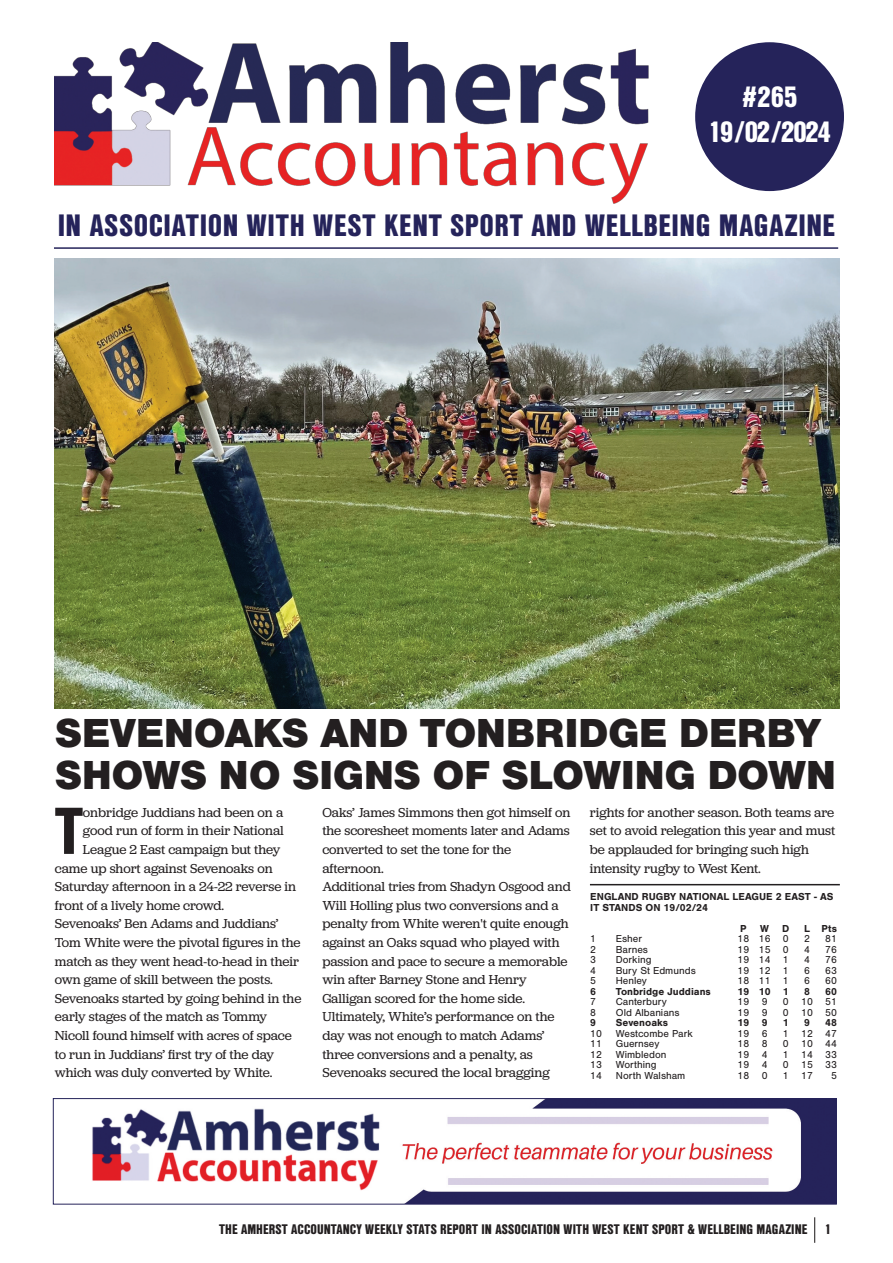
<style>
.page{position:relative;width:893px;height:1263px;background:#fff}
.page>*{position:absolute;margin:0;border:0;box-sizing:border-box;transform-origin:0 0}
.t1{font:900 64.35px "Nimbus San Con L";color:#231f20}
.t2{font:900 42px/42px "Nimbus San";letter-spacing:-.015em;color:#231f20}
.t3{font:900 30px "Nimbus San Con L";letter-spacing:.02em;color:#25235a}
.t4{font:900 28.5px/35.2px "Nimbus San Con L";letter-spacing:-.04em;color:#fff;text-align:center}
.t5{font:13.5px/18.6px "Jubilat";letter-spacing:-.005em;color:#231f20}
.t6{font:900 13.5px "Nimbus San Con L";color:#231f20}
.t7{font:10.5px "Nimbus San";color:#231f20}
.t8{font:700 10.5px/10.5px "Nimbus San";color:#231f20}
</style>
<div class="page">
<div style="left:695px;top:42px;width:149px;height:149px;background:#25235a;border-radius:50%"></div>
<img style="left:92px;top:1100px;width:743px;height:102px">
<div style="left:53px;top:1098px;width:784px;height:106px;border:1px solid #25235a"></div>
<img style="left:54px;top:259px;width:785px;height:450px">
<hr style="left:54px;top:247px;width:784px;height:2px;background:#25235a">
<img style="left:54px;top:42px;width:595px;height:162px">
<hr style="left:590px;top:884px;width:250px;height:1px;background:#231f20">
<svg style="left:814px;top:1217px;width:1px;height:26px"></svg>
<h3 class="t4" style="left:708px;top:80px;width:124px">#265<br>19/02/2024</h3>
<h3 class="t3" style="left:58px;top:208px;width:779px">IN ASSOCIATION WITH WEST KENT SPORT AND WELLBEING MAGAZINE</h3>
<h2 class="t2" style="left:55px;top:712px;width:783px">SEVENOAKS AND TONBRIDGE DERBY<br>SHOWS NO SIGNS OF SLOWING DOWN</h2>
<h1 class="t1" style="left:55px;top:794px;width:30px">T</h1>
<p class="t5" style="left:83px;top:804px;width:202px">onbridge Juddians had been on a</p>
<p class="t5" style="left:83px;top:823px;width:202px">good run of form in their National</p>
<p class="t5" style="left:83px;top:841px;width:199px">League 2 East campaign but they</p>
<p class="t5" style="left:55px;top:860px;width:219px">came up short against Sevenoaks on</p>
<p class="t5" style="left:55px;top:878px;width:243px">Saturday afternoon in a 24-22 reverse in</p>
<p class="t5" style="left:55px;top:897px;width:171px">front of a lively home crowd.</p>
<p class="t5" style="left:55px;top:916px;width:225px">Sevenoaks’ Ben Adams and Juddians’</p>
<p class="t5" style="left:55px;top:934px;width:247px">Tom White were the pivotal figures in the</p>
<p class="t5" style="left:55px;top:953px;width:246px">match as they went head-to-head in their</p>
<p class="t5" style="left:55px;top:971px;width:220px">own game of skill between the posts.</p>
<p class="t5" style="left:55px;top:990px;width:248px">Sevenoaks started by going behind in the</p>
<p class="t5" style="left:55px;top:1009px;width:214px">early stages of the match as Tommy</p>
<p class="t5" style="left:55px;top:1027px;width:238px">Nicoll found himself with acres of space</p>
<p class="t5" style="left:55px;top:1046px;width:221px">to run in Juddians’ first try of the day</p>
<p class="t5" style="left:55px;top:1064px;width:219px">which was duly converted by White.</p>
<p class="t5" style="left:322px;top:804px;width:250px">Oaks’ James Simmons then got himself on the scoresheet moments later and Adams converted to set the tone for the afternoon.<br>Additional tries from Shadyn Osgood and Will Holling plus two conversions and a penalty from White weren't quite enough against an Oaks squad who played with passion and pace to secure a memorable win after Barney Stone and Henry Galligan scored for the home side.<br>Ultimately, White’s performance on the day was not enough to match Adams’ three conversions and a penalty, as Sevenoaks secured the local bragging</p>
<p class="t5" style="left:590px;top:804px;width:247px">rights for another season. Both teams are set to avoid relegation this year and must be applauded for bringing such high intensity rugby to West Kent.</p>
<p class="t8" style="left:590px;top:891px;width:244px">ENGLAND RUGBY NATIONAL LEAGUE 2 EAST - AS<br>IT STANDS ON 19/02/24</p>
<p class="t8" style="left:740px;top:923px;width:8px">P</p>
<p class="t8" style="left:760px;top:923px;width:10px">W</p>
<p class="t8" style="left:782px;top:923px;width:9px">D</p>
<p class="t8" style="left:804px;top:923px;width:34px">L Pts</p>
<p class="t7" style="left:590px;top:932px;width:7px">1</p>
<p class="t7" style="left:616px;top:932px;width:28px">Esher</p>
<p class="t7" style="left:737px;top:932px;width:53px">18 16 0</p>
<p class="t7" style="left:804px;top:932px;width:7px">2</p>
<p class="t7" style="left:825px;top:932px;width:13px">81</p>
<p class="t7" style="left:590px;top:943px;width:7px">2</p>
<p class="t7" style="left:616px;top:943px;width:34px">Barnes</p>
<p class="t7" style="left:737px;top:943px;width:53px">19 15 0</p>
<p class="t7" style="left:804px;top:943px;width:7px">4</p>
<p class="t7" style="left:825px;top:943px;width:13px">76</p>
<p class="t7" style="left:590px;top:953px;width:7px">3</p>
<p class="t7" style="left:616px;top:953px;width:37px">Dorking</p>
<p class="t7" style="left:737px;top:953px;width:53px">19 14 1</p>
<p class="t7" style="left:804px;top:953px;width:7px">4</p>
<p class="t7" style="left:825px;top:953px;width:13px">76</p>
<p class="t7" style="left:590px;top:964px;width:7px">4</p>
<p class="t7" style="left:616px;top:964px;width:81px">Bury St Edmunds</p>
<p class="t7" style="left:737px;top:964px;width:53px">19 12 1</p>
<p class="t7" style="left:804px;top:964px;width:7px">6</p>
<p class="t7" style="left:825px;top:964px;width:13px">63</p>
<p class="t7" style="left:590px;top:974px;width:7px">5</p>
<p class="t7" style="left:616px;top:974px;width:33px">Henley</p>
<p class="t7" style="left:737px;top:974px;width:53px">18 11 1</p>
<p class="t7" style="left:804px;top:974px;width:7px">6</p>
<p class="t7" style="left:825px;top:974px;width:13px">60</p>
<p class="t8" style="left:590px;top:986px;width:7px">6</p>
<p class="t8" style="left:616px;top:986px;width:97px">Tonbridge Juddians</p>
<p class="t8" style="left:737px;top:986px;width:53px">19 10 1</p>
<p class="t8" style="left:804px;top:986px;width:7px">8</p>
<p class="t8" style="left:825px;top:986px;width:13px">60</p>
<p class="t7" style="left:590px;top:995px;width:7px">7</p>
<p class="t7" style="left:616px;top:995px;width:52px">Canterbury</p>
<p class="t7" style="left:737px;top:995px;width:32px">19 9</p>
<p class="t7" style="left:783px;top:995px;width:55px">0 10 51</p>
<p class="t7" style="left:590px;top:1006px;width:7px">8</p>
<p class="t7" style="left:616px;top:1006px;width:65px">Old Albanians</p>
<p class="t7" style="left:737px;top:1006px;width:32px">19 9</p>
<p class="t7" style="left:783px;top:1006px;width:55px">0 10 50</p>
<p class="t8" style="left:590px;top:1017px;width:7px">9</p>
<p class="t8" style="left:616px;top:1017px;width:54px">Sevenoaks</p>
<p class="t8" style="left:737px;top:1017px;width:32px">19 9</p>
<p class="t8" style="left:783px;top:1017px;width:7px">1</p>
<p class="t8" style="left:804px;top:1017px;width:7px">9</p>
<p class="t8" style="left:825px;top:1017px;width:13px">48</p>
<p class="t7" style="left:590px;top:1027px;width:13px">10</p>
<p class="t7" style="left:616px;top:1027px;width:78px">Westcombe Park</p>
<p class="t7" style="left:737px;top:1027px;width:32px">19 6</p>
<p class="t7" style="left:783px;top:1027px;width:55px">1 12 47</p>
<p class="t7" style="left:590px;top:1037px;width:13px">11</p>
<p class="t7" style="left:616px;top:1037px;width:45px">Guernsey</p>
<p class="t7" style="left:737px;top:1037px;width:32px">18 8</p>
<p class="t7" style="left:783px;top:1037px;width:55px">0 10 44</p>
<p class="t7" style="left:590px;top:1048px;width:13px">12</p>
<p class="t7" style="left:616px;top:1048px;width:52px">Wimbledon</p>
<p class="t7" style="left:737px;top:1048px;width:32px">19 4</p>
<p class="t7" style="left:783px;top:1048px;width:55px">1 14 33</p>
<p class="t7" style="left:590px;top:1058px;width:13px">13</p>
<p class="t7" style="left:616px;top:1058px;width:42px">Worthing</p>
<p class="t7" style="left:737px;top:1058px;width:32px">19 4</p>
<p class="t7" style="left:783px;top:1058px;width:55px">0 15 33</p>
<p class="t7" style="left:590px;top:1069px;width:13px">14</p>
<p class="t7" style="left:616px;top:1069px;width:71px">North Walsham</p>
<p class="t7" style="left:737px;top:1069px;width:32px">18 0</p>
<p class="t7" style="left:783px;top:1069px;width:32px">1 17</p>
<p class="t7" style="left:831px;top:1069px;width:7px">5</p>
<p class="t6" style="left:219px;top:1221px;width:590px">THE AMHERST ACCOUNTANCY WEEKLY STATS REPORT IN ASSOCIATION WITH WEST KENT SPORT &amp; WELLBEING MAGAZINE</p>
<p class="t6" style="left:825px;top:1221px;width:8px">1</p>
</div>
